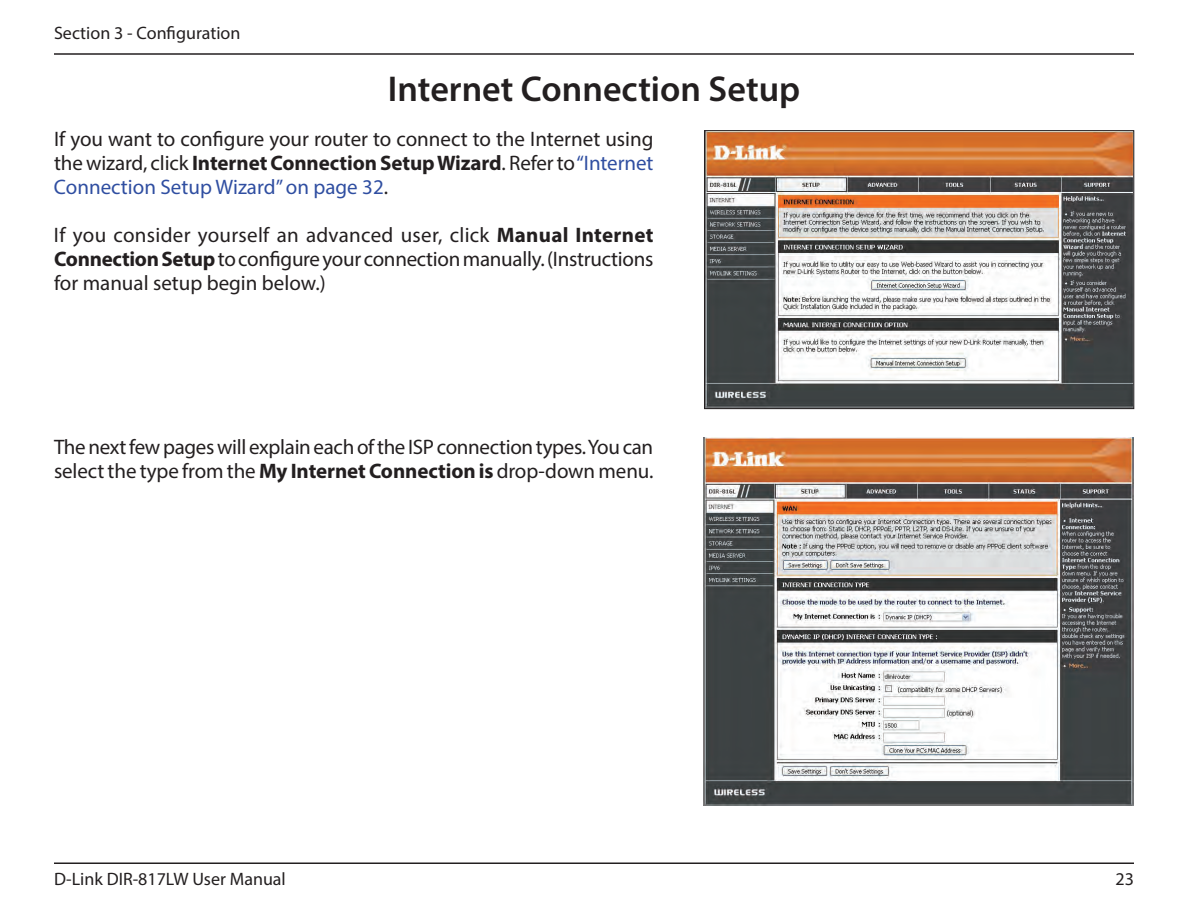
<style>
.page{position:relative;width:1188px;height:918px;background:#fff}
.page>*{position:absolute;margin:0;border:0;box-sizing:border-box;transform-origin:0 0}
.t1{font:600 36px "Myriad Pro";color:#231f20}
.t2{font:21px/24px "Myriad Pro";letter-spacing:-.005em;color:#231f20;text-align:justify}
.t3{font:18px "Myriad Pro";color:#231f20}
.s1{font-weight:700}
.s2{color:#2f4ea1}
</style>
<div class="page">
<hr style="left:54px;top:53px;width:1080px;height:2px;background:#231f20">
<hr style="left:54px;top:862px;width:1080px;height:2px;background:#231f20">
<img style="left:703px;top:438px;width:431px;height:367px">
<img style="left:706px;top:133px;width:426px;height:274px">
<div style="left:704px;top:131px;width:430px;height:278px;border:1px solid #231f20"></div>
<p class="t3" style="left:54px;top:22px;width:188px">Section 3 - Configuration</p>
<h1 class="t1" style="left:388px;top:66px;width:414px">Internet Connection Setup</h1>
<p class="t2" style="left:54px;top:127px;width:601px">If you want to configure your router to connect to the Internet using the wizard, click <span class="s1">InternetConnectionSetupWizard</span>. Refer to <span class="s2">“Internet Connection Setup Wizard” on page 32</span>.</p>
<p class="t2" style="left:54px;top:223px;width:601px">If you consider yourself an advanced user, click <span class="s1">Manual Internet ConnectionSetup</span> to configure your connection manually. (Instructions for manual setup begin below.)</p>
<p class="t2" style="left:54px;top:434px;width:601px">The next few pages will explain each of the ISP connection types. You can select the type from the <span class="s1">My InternetConnectionis</span> drop-down menu.</p>
<p class="t3" style="left:54px;top:868px;width:233px">D-Link DIR-817LW User Manual</p>
<p class="t3" style="left:1116px;top:868px;width:20px">23</p>
</div>
